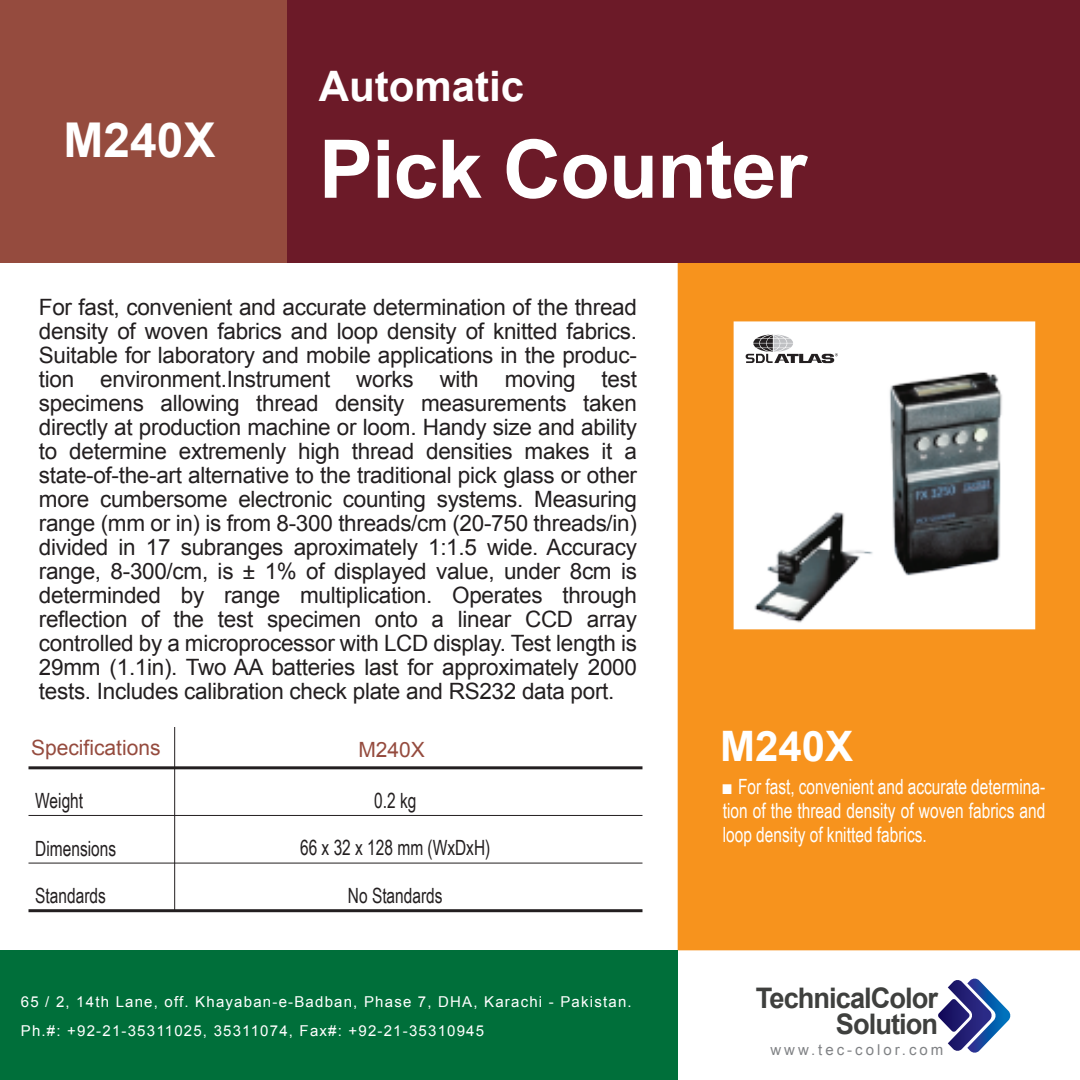
<style>
.page{position:relative;width:1080px;height:1080px;background:#fff}
.page>*{position:absolute;margin:0;border:0;box-sizing:border-box;transform-origin:0 0}
.t1{font:700 81px "Arial";letter-spacing:-.015em;color:#fff}
.t2{font:700 48px "Arial";color:#fff}
.t3{font:700 42px "Arial";color:#fff}
.t4{font:700 28.2px/25.5px "Arial";letter-spacing:-.035em;color:#3f403e;text-align:right;scale:.96 1}
.t5{font:22.5px/24px "Arial";letter-spacing:-.015em;color:#231f20;text-align:justify}
.t6{font:21px/24px "Arial Narrow";color:#fff;text-align:justify;scale:.9 1}
.t7{font:21px "Arial Narrow";color:#231f20;scale:.9 1}
.t8{font:21px "Arial";color:#954b3e}
.t9{font:15px/28.8px "Arial";letter-spacing:.08em;color:#fff}
.t10{font:15px "Arial";letter-spacing:.2em;color:#808285}
</style>
<div class="page">
<svg style="left:678px;top:262px;width:402px;height:688px;background:#f79f37"></svg>
<div style="left:275px;top:0;width:805px;height:262px;background:#6c1a28"></div>
<div style="left:0;top:950px;width:678px;height:130px;background:#006f3a"></div>
<svg style="left:938px;top:978px;width:73px;height:75px"></svg>
<div style="left:0;top:0;width:287px;height:262px;background:#954b3e"></div>
<svg style="left:746px;top:334px;width:92px;height:29px"></svg>
<hr style="left:28px;top:766px;width:614px;height:3px;background:#231f20">
<hr style="left:28px;top:815px;width:614px;height:1px;background:#231f20">
<hr style="left:28px;top:863px;width:614px;height:1px;background:#231f20">
<hr style="left:28px;top:909px;width:614px;height:3px;background:#231f20">
<hr style="left:174px;top:727px;width:1px;height:184px;background:#231f20">
<img style="left:751px;top:368px;width:257px;height:256px">
<h2 class="t2" style="left:63px;top:108px;width:154px">M240X</h2>
<h3 class="t3" style="left:319px;top:58px;width:207px">Automatic</h3>
<h1 class="t1" style="left:319px;top:115px;width:490px">Pick Counter</h1>
<p class="t5" style="left:39px;top:296px;width:600px">For fast, convenient and accurate determination of the thread density of woven fabrics and loop density of knitted fabrics.<br>Suitable for laboratory and mobile applications in the produc&shy;tion environment.Instrument works with moving test specimens allowing thread density measurements taken directly at production machine or loom. Handy size and ability to determine extremenly high thread densities makes it a state-of-the-art alternative to the traditional pick glass or other more cumbersome electronic counting systems. Measuring range (mm or in) is from 8-300 threads/cm (20-750 threads/in) divided in 17 subranges aproximately 1:1.5 wide. Accuracy range, 8-300/cm, is ± 1% of displayed value, under 8cm is determinded by range multiplication. Operates through reflection of the test specimen onto a linear CCD array controlled by a microprocessor with LCD display. Test length is 29mm (1.1in). Two AA batteries last for approximately 2000 tests. Includes calibration check plate and RS232 data port.</p>
<p class="t8" style="left:31px;top:734px;width:131px">Specifications</p>
<p class="t8" style="left:358px;top:736px;width:68px">M240X</p>
<p class="t7" style="left:35px;top:786px;width:55px">Weight</p>
<p class="t7" style="left:35px;top:833px;width:91px">Dimensions</p>
<p class="t7" style="left:35px;top:880px;width:80px">Standards</p>
<p class="t7" style="left:374px;top:785px;width:48px">0.2 kg</p>
<p class="t7" style="left:300px;top:832px;width:213px">66 x 32 x 128 mm (WxDxH)</p>
<p class="t7" style="left:348px;top:880px;width:107px">No Standards</p>
<h3 class="t3" style="left:720px;top:718px;width:135px">M240X</h3>
<p class="t6" style="left:723px;top:774px;width:360px">■ For fast, convenient and accurate determina&shy;tion of the thread density of woven fabrics and loop density of knitted fabrics.</p>
<p class="t9" style="left:21px;top:987px;width:612px">65 / 2, 14th Lane, off. Khayaban-e-Badban, Phase 7, DHA, Karachi - Pakistan.<br>Ph.#: +92-21-35311025, 35311074, Fax#: +92-21-35310945</p>
<p class="t4" style="left:756px;top:986px;width:191px">TechnicalColor<br>Solution</p>
<p class="t10" style="left:770px;top:1040px;width:175px">www.tec-color.com</p>
</div>
